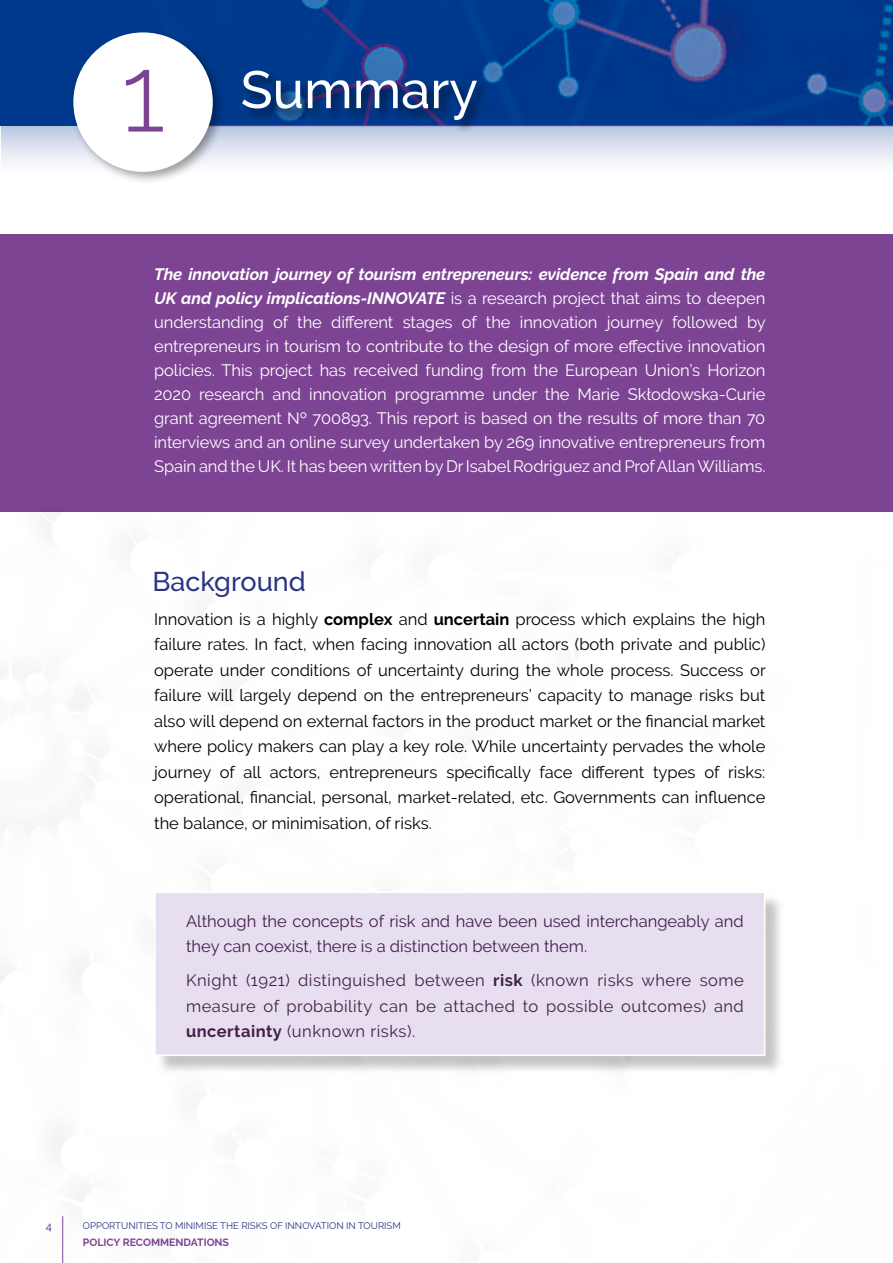
<style>
.page{position:relative;width:893px;height:1263px;background:#fff}
.page>*{position:absolute;margin:0;border:0;box-sizing:border-box;transform-origin:0 0}
.t1{font:300 108px "Raleway";color:#7d4494}
.t2{font:500 52.5px "Raleway";color:#fff}
.t3{font:500 27px "Raleway";color:#283583}
.t4{font:16.5px/24px "Raleway";letter-spacing:-.005em;color:#fff;text-align:justify}
.t5{font:16.5px/25.5px "Raleway";color:#000;text-align:justify}
.t6{font:16.5px/25.5px "Raleway";color:#421f4b}
.t7{font:11.25px "Raleway";color:#283583}
.t8{font:700 10.5px "Raleway";color:#7d4494}
.t9{font:9.6px "Raleway";color:#283583}
.s1{font-weight:700;font-style:italic}
.s2{font-weight:700}
</style>
<div class="page">
<svg style="left:0;top:125px;width:893px;height:38px"></svg>
<img style="left:0;top:0;width:893px;height:125px">
<img style="left:0;top:510px;width:190px;height:753px">
<div style="left:1px;top:234px;width:892px;height:277px;background:#7d4494"></div>
<div style="left:156px;top:894px;width:628px;height:180px;background:#000;opacity:.23"></div>
<div style="left:154px;top:891px;width:611px;height:165px;background:#e7dff0;border:2px solid #fff"></div>
<hr style="left:164px;top:125px;width:729px;height:1px;background:#7d4494">
<div style="left:241px;top:69px;width:249px;height:65px;background:#000;opacity:.51"></div>
<div style="left:69px;top:27px;width:157px;height:158px;background:#000;opacity:.37"></div>
<div style="left:73px;top:32px;width:140px;height:140px;background:#fff;border-radius:50%"></div>
<hr style="left:62px;top:1216px;width:1px;height:47px;background:#7d4494">
<h1 class="t1" style="left:121px;top:30px;width:46px">1</h1>
<h2 class="t2" style="left:241px;top:59px;width:239px">Summary</h2>
<p class="t4" style="left:154px;top:262px;width:613px"><span class="s1">The innovation journey of tourism entrepreneurs: evidence from Spain and the UK and policy implications-INNOVATE</span> is a research project that aims to deepen understanding of the different stages of the innovation journey followed by entrepreneurs in tourism to contribute to the design of more effective innovation policies. This project has received funding from the European Union’s Horizon 2020 research and innovation programme under the Marie Skłodowska-Curie grant agreement Nº 700893. This report is based on the results of more than 70 interviews and an online survey undertaken by 269 innovative entrepreneurs from Spain and the UK. It has been written by Dr Isabel Rodriguez and Prof Allan Williams.</p>
<h3 class="t3" style="left:152px;top:565px;width:155px">Background</h3>
<p class="t5" style="left:154px;top:606px;width:613px">Innovation is a highly <span class="s2">complex</span> and <span class="s2">uncertain</span> process which explains the high failure rates. In fact, when facing innovation all actors (both private and public) operate under conditions of uncertainty during the whole process. Success or failure will largely depend on the entrepreneurs’ capacity to manage risks but also will depend on external factors in the product market or the financial market where policy makers can play a key role. While uncertainty pervades the whole journey of all actors, entrepreneurs specifically face different types of risks: operational, financial, personal, market-related, etc. Governments can influence the balance, or minimisation, of risks.</p>
<p class="t6" style="left:186px;top:908px;width:559px">Although the concepts of risk and have been used interchangeably and they can coexist, there is a distinction between them.</p>
<p class="t6" style="left:186px;top:967px;width:559px;text-align:justify">Knight (1921) distinguished between <span class="s2">risk</span> (known risks where some measure of probability can be attached to possible outcomes) and <span class="s2">uncertainty</span> (unknown risks).</p>
<p class="t7" style="left:46px;top:1217px;width:8px">4</p>
<p class="t9" style="left:83px;top:1218px;width:319px">OPPORTUNITIES TO MINIMISE THE RISKS OF INNOVATION IN TOURISM</p>
<p class="t7" style="left:46px;top:1219px;width:8px">4</p>
<p class="t9" style="left:83px;top:1220px;width:319px">OPPORTUNITIES TO MINIMISE THE RISKS OF INNOVATION IN TOURISM</p>
<p class="t8" style="left:83px;top:1234px;width:148px">POLICY RECOMMENDATIONS</p>
<p class="t8" style="left:83px;top:1236px;width:148px">POLICY RECOMMENDATIONS</p>
</div>
